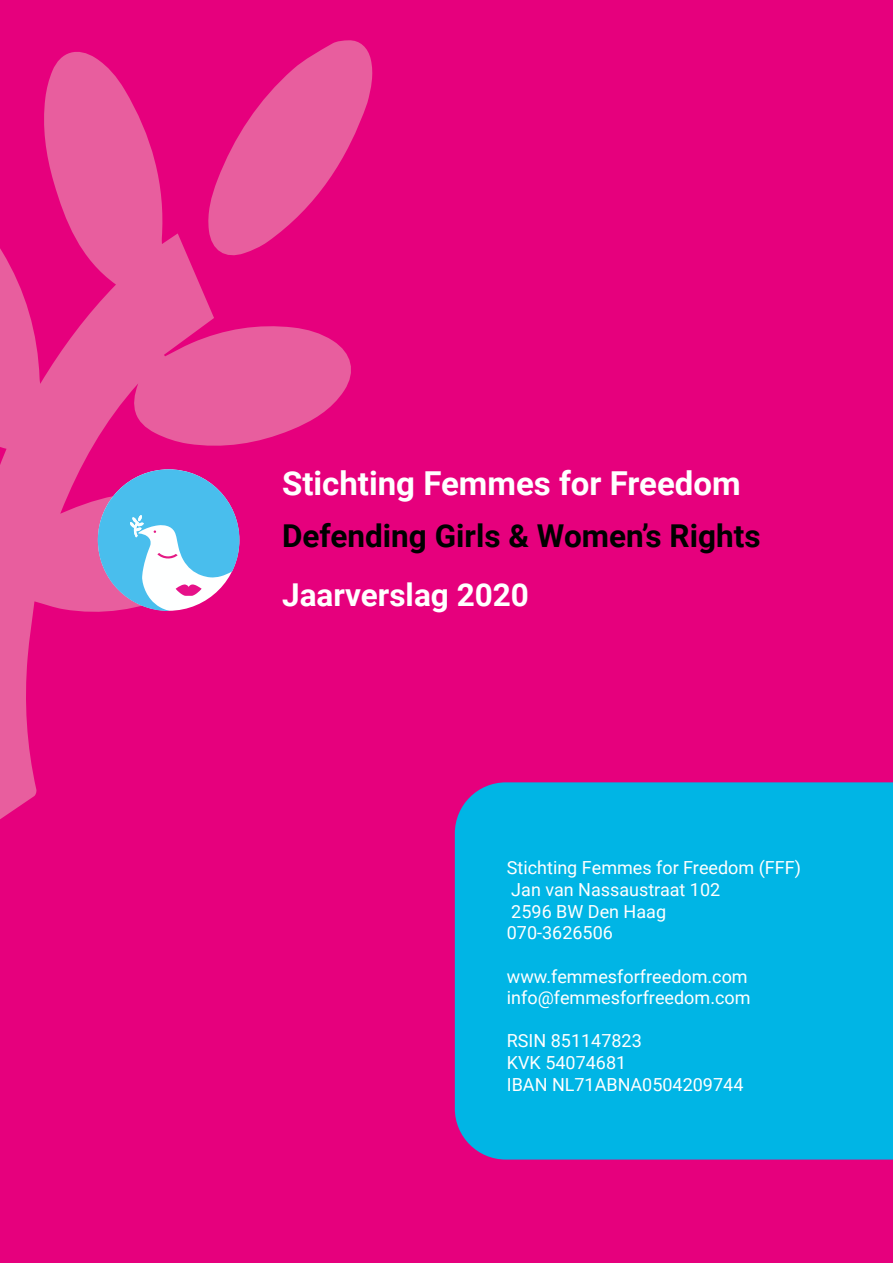
<style>
.page{position:relative;width:893px;height:1263px;background:#e6007d}
.page>*{position:absolute;margin:0;border:0;box-sizing:border-box;transform-origin:0 0}
.t1{font:700 33px "Roboto";color:#fff}
.t2{font:700 31.5px "Roboto";color:#000}
.t3{font:700 31.5px "Roboto";color:#fff}
.t4{font:18px/21.6px "Roboto";color:#fff}
</style>
<div class="page">
<div style="left:455px;top:782px;width:438px;height:377px;background:#00b5e5"></div>
<svg style="left:0;top:52px;width:351px;height:767px"></svg>
<svg style="left:207px;top:40px;width:166px;height:220px"></svg>
<svg style="left:98px;top:469px;width:141px;height:142px"></svg>
<h1 class="t1" style="left:282px;top:460px;width:460px">Stichting Femmes for Freedom</h1>
<h2 class="t2" style="left:282px;top:514px;width:480px">Defending Girls &amp; Women’s Rights</h2>
<h2 class="t3" style="left:282px;top:573px;width:248px">Jaarverslag 2020</h2>
<p class="t4" style="left:507px;top:857px;width:296px">Stichting Femmes for Freedom (FFF)<br>Jan van Nassaustraat 102<br>2596 BW Den Haag<br>070-3626506</p>
<p class="t4" style="left:507px;top:965px;width:245px">www.femmesforfreedom.com info@femmesforfreedom.com</p>
<p class="t4" style="left:507px;top:1029px;width:238px">RSIN 851147823<br>KVK 54074681<br>IBAN NL71ABNA0504209744</p>
</div>
